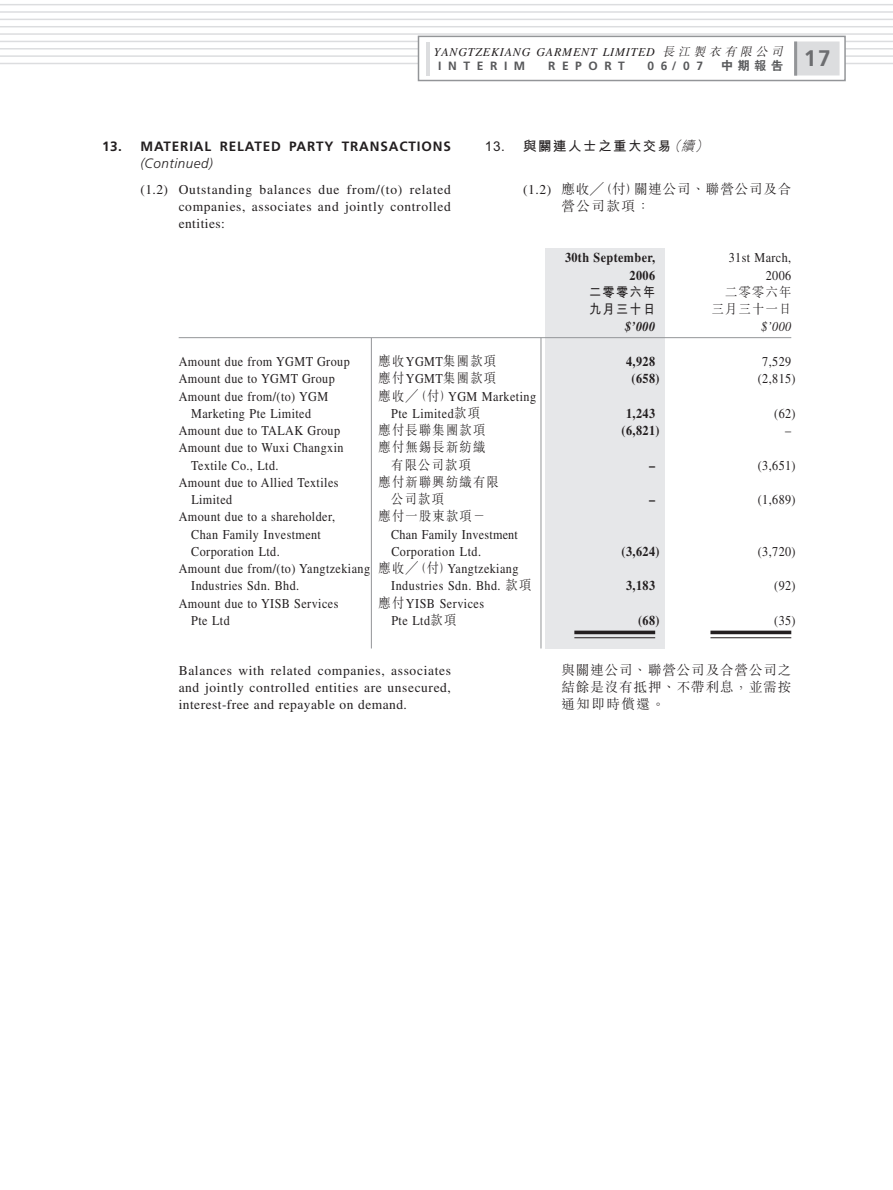
<style>
.page{position:relative;width:893px;height:1190px;background:#fff}
.page>*{position:absolute;margin:0;border:0;box-sizing:border-box;transform-origin:0 0}
.t1{font:700 22.5px "Frutiger";color:#6c6d70}
.t2{font:13.5px/17.2px "Times";letter-spacing:.035em;color:#231f20;scale:.9 1}
.t3{font:13.5px/17.2px "Times";letter-spacing:.035em;color:#231f20;text-align:justify}
.t4{font:300 13.5px "M Sung";letter-spacing:.11em;color:#231f20;scale:.9 1}
.t5{font:700 13.5px "Times";letter-spacing:.035em;color:#231f20;scale:.9 1}
.t6{font:300 13.5px/17.2px "M Sung";letter-spacing:.11em;color:#231f20;text-align:justify}
.t7{font:700 13.5px "Frutiger";letter-spacing:.065em;color:#231f20}
.t8{font:300 13.5px/17.2px "M Sung";letter-spacing:.065em;color:#231f20}
.t9{font:700 13.5px "M Hei";letter-spacing:.11em;color:#231f20}
.t10{font:italic 300 13.5px "Frutiger";letter-spacing:.035em;color:#231f20}
.t11{font:700 13.5px "M Hei";letter-spacing:.11em;color:#231f20;scale:.9 1}
.t12{font:italic 700 13.5px "Times";color:#231f20;scale:.9 1}
.t13{font:italic 13.5px "Times";color:#231f20;scale:.9 1}
.t14{font:italic 12px "Times";letter-spacing:.07em;color:#231f20}
.t15{font:700 12px "Frutiger";letter-spacing:.55em;color:#57585a}
.t16{font:12px "Fake Font 000 FA70 A";color:#57585a}
.s1{font-family:"M Sung";font-weight:300}
.s2{font-weight:300;font-style:italic}
.s3{font-family:"Times";font-weight:400}
</style>
<div class="page">
<hr style="left:0;top:63px;width:892px;height:1px;background:#dcdddf">
<hr style="left:0;top:55px;width:892px;height:2px;background:#dcdddf">
<hr style="left:0;top:48px;width:892px;height:2px;background:#dcdddf">
<hr style="left:0;top:41px;width:892px;height:1px;background:#dcdddf">
<hr style="left:0;top:33px;width:892px;height:2px;background:#dcdddf">
<hr style="left:0;top:26px;width:892px;height:1px;background:#dcdddf">
<hr style="left:0;top:19px;width:892px;height:1px;background:#dcdddf">
<hr style="left:0;top:11px;width:892px;height:2px;background:#dcdddf">
<hr style="left:0;top:4px;width:892px;height:1px;background:#dcdddf">
<div style="left:418px;top:36px;width:427px;height:44px;background:#fff"></div>
<div style="left:418px;top:36px;width:427px;height:45px;border:1px solid #939598"></div>
<div style="left:794px;top:41px;width:45px;height:34px;background:#dcdddf"></div>
<hr style="left:794px;top:42px;width:3px;height:34px;background:#939598">
<hr style="left:426px;top:42px;width:3px;height:34px;background:#dcdddf">
<div style="left:546px;top:248px;width:119px;height:400px;background:#e6e7e9"></div>
<hr style="left:179px;top:337px;width:612px;height:1px;background:#939598">
<svg style="left:574px;top:630px;width:81px;height:4px"></svg>
<hr style="left:574px;top:637px;width:81px;height:1px;background:#231f20">
<svg style="left:710px;top:630px;width:81px;height:4px"></svg>
<hr style="left:710px;top:637px;width:81px;height:1px;background:#231f20">
<hr style="left:371px;top:338px;width:1px;height:310px;background:#939598">
<hr style="left:540px;top:338px;width:1px;height:310px;background:#939598">
<p class="t14" style="left:434px;top:48px;width:353px">YANGTZEKIANG GARMENT LIMITED <span class="s1">長江製衣有限公司</span></p>
<h1 class="t1" style="left:803px;top:50px;width:28px">17</h1>
<p class="t15" style="left:438px;top:62px;width:88px">INTERIM</p>
<p class="t15" style="left:548px;top:62px;width:78px">REPORT</p>
<p class="t15" style="left:647px;top:62px;width:57px">06/07</p>
<p class="t16" style="left:737px;top:60px;width:47px">- !</p>
<p class="t7" style="left:102px;top:141px;width:350px">13. MATERIAL RELATED PARTY TRANSACTIONS</p>
<p class="t10" style="left:140px;top:158px;width:74px">(Continued)</p>
<p class="t3" style="left:179px;top:182px;width:274px;text-indent:-38px">(1.2) Outstanding balances due from/(to) related companies, associates and jointly controlled entities:</p>
<p class="t9" style="left:485px;top:141px;width:227px">13. 與關連人士之重大交易<span class="s2">（續）</span></p>
<p class="t8" style="left:561px;top:182px;width:231px;text-indent:-38px"><span class="s3">(1.2)</span> 應收／（付）關連公司、聯營公司及合營公司款項：</p>
<p class="t5" style="left:565px;top:253px;width:102px">30th September,</p>
<p class="t2" style="left:728px;top:251px;width:71px">31st March,</p>
<p class="t5" style="left:629px;top:271px;width:30px">2006</p>
<p class="t2" style="left:765px;top:268px;width:30px">2006</p>
<p class="t11" style="left:589px;top:287px;width:75px">二零零六年</p>
<p class="t4" style="left:725px;top:287px;width:75px">二零零六年</p>
<p class="t11" style="left:589px;top:304px;width:75px">九月三十日</p>
<p class="t4" style="left:711px;top:304px;width:90px">三月三十一日</p>
<p class="t12" style="left:625px;top:322px;width:35px">$’000</p>
<p class="t13" style="left:761px;top:322px;width:35px">$’000</p>
<p class="t2" style="left:179px;top:354px;width:192px">Amount due from YGMT Group</p>
<p class="t4" style="left:378px;top:356px;width:132px">應收<span class="s3">YGMT</span>集團款項</p>
<p class="t5" style="left:626px;top:357px;width:34px">4,928</p>
<p class="t2" style="left:762px;top:354px;width:34px">7,529</p>
<p class="t2" style="left:179px;top:371px;width:175px">Amount due to YGMT Group</p>
<p class="t4" style="left:378px;top:373px;width:132px">應付<span class="s3">YGMT</span>集團款項</p>
<p class="t5" style="left:631px;top:374px;width:32px">(658)</p>
<p class="t2" style="left:757px;top:371px;width:43px">(2,815)</p>
<p class="t2" style="left:179px;top:389px;width:168px">Amount due from/(to) YGM</p>
<p class="t2" style="left:378px;top:389px;width:176px"><span class="s1">應收／（付）</span>YGM Marketing</p>
<p class="t2" style="left:191px;top:406px;width:135px">Marketing Pte Limited</p>
<p class="t2" style="left:391px;top:406px;width:100px">Pte Limited<span class="s1">款項</span></p>
<p class="t5" style="left:626px;top:409px;width:34px">1,243</p>
<p class="t2" style="left:774px;top:406px;width:25px">(62)</p>
<p class="t2" style="left:179px;top:423px;width:181px">Amount due to TALAK Group</p>
<p class="t4" style="left:378px;top:425px;width:120px">應付長聯集團款項</p>
<p class="t5" style="left:621px;top:426px;width:43px">(6,821)</p>
<p class="t2" style="left:785px;top:423px;width:8px">–</p>
<p class="t2" style="left:179px;top:440px;width:185px">Amount due to Wuxi Changxin</p>
<p class="t4" style="left:378px;top:442px;width:120px">應付無錫長新紡織</p>
<p class="t2" style="left:191px;top:458px;width:98px">Textile Co., Ltd.</p>
<p class="t4" style="left:391px;top:459px;width:90px">有限公司款項</p>
<p class="t5" style="left:649px;top:460px;width:8px">–</p>
<p class="t2" style="left:757px;top:458px;width:43px">(3,651)</p>
<p class="t2" style="left:179px;top:475px;width:179px">Amount due to Allied Textiles</p>
<p class="t4" style="left:378px;top:476px;width:135px">應付新聯興紡織有限</p>
<p class="t2" style="left:191px;top:492px;width:47px">Limited</p>
<p class="t4" style="left:391px;top:494px;width:60px">公司款項</p>
<p class="t5" style="left:649px;top:495px;width:8px">–</p>
<p class="t2" style="left:757px;top:492px;width:43px">(1,689)</p>
<p class="t2" style="left:179px;top:509px;width:175px">Amount due to a shareholder,</p>
<p class="t4" style="left:378px;top:511px;width:120px">應付一股東款項－</p>
<p class="t2" style="left:191px;top:527px;width:146px">Chan Family Investment</p>
<p class="t2" style="left:391px;top:527px;width:142px">Chan Family Investment</p>
<p class="t2" style="left:191px;top:544px;width:100px">Corporation Ltd.</p>
<p class="t2" style="left:391px;top:544px;width:101px">Corporation Ltd.</p>
<p class="t5" style="left:621px;top:547px;width:43px">(3,624)</p>
<p class="t2" style="left:757px;top:544px;width:43px">(3,720)</p>
<p class="t2" style="left:191px;top:561px;width:365px;text-indent:-13px">Amount due from/(to) Yangtzekiang <span class="s1">應收／（付）</span>Yangtzekiang<br>Industries Sdn. Bhd.</p>
<p class="t2" style="left:391px;top:578px;width:157px">Industries Sdn. Bhd. <span class="s1">款項</span></p>
<p class="t5" style="left:626px;top:581px;width:34px">3,183</p>
<p class="t2" style="left:774px;top:578px;width:25px">(92)</p>
<p class="t2" style="left:179px;top:596px;width:179px">Amount due to YISB Services</p>
<p class="t2" style="left:378px;top:596px;width:119px"><span class="s1">應付</span>YISB Services</p>
<p class="t2" style="left:191px;top:613px;width:44px">Pte Ltd</p>
<p class="t2" style="left:391px;top:613px;width:73px">Pte Ltd<span class="s1">款項</span></p>
<p class="t5" style="left:638px;top:616px;width:25px">(68)</p>
<p class="t2" style="left:774px;top:613px;width:25px">(35)</p>
<p class="t3" style="left:179px;top:663px;width:274px">Balances with related companies, associates and jointly controlled entities are unsecured, interest-free and repayable on demand.</p>
<p class="t6" style="left:561px;top:663px;width:231px">與關連公司、聯營公司及合營公司之結餘是沒有抵押、不帶利息，並需按通知即時償還。</p>
</div>
